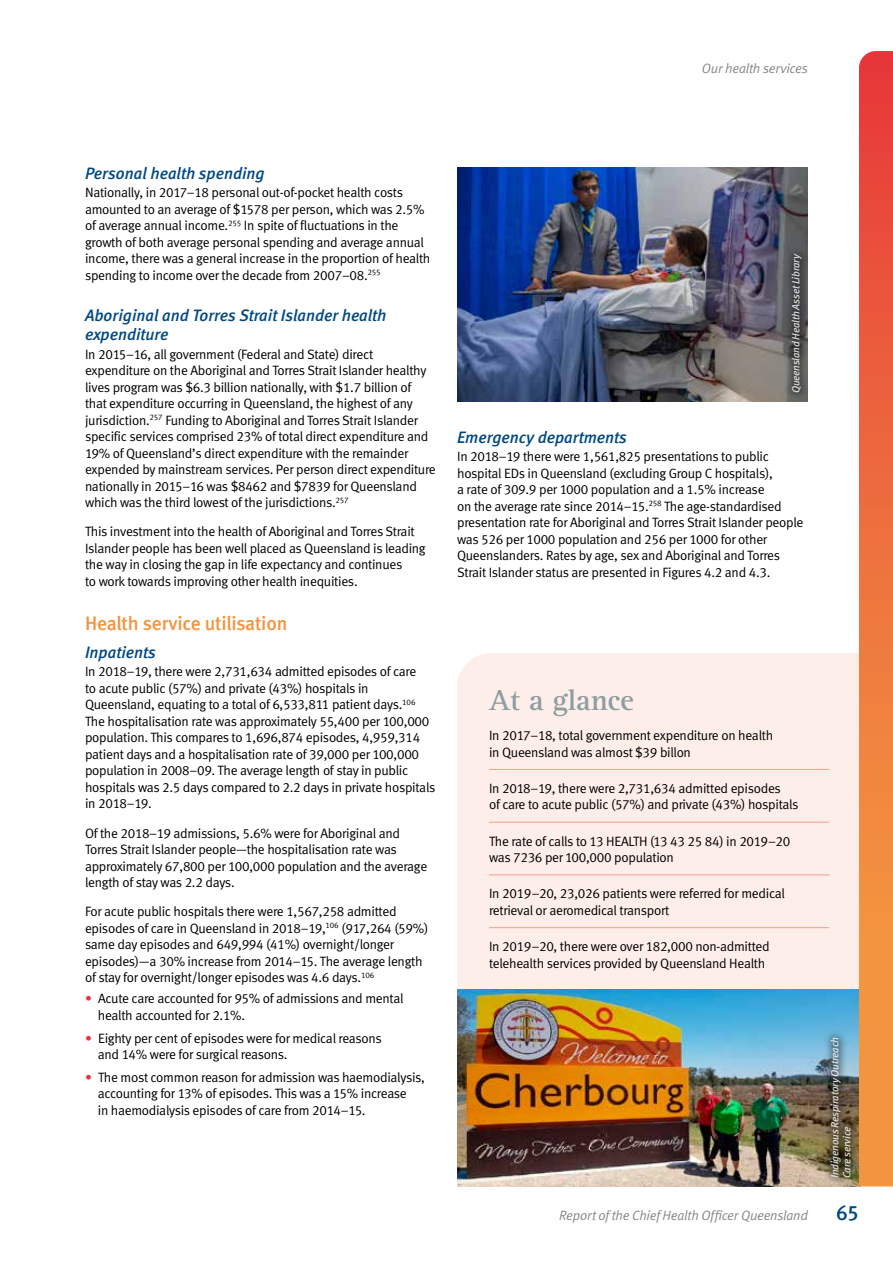
<style>
.page{position:relative;width:893px;height:1263px;background:#fff}
.page>*{position:absolute;margin:0;border:0;box-sizing:border-box;transform-origin:0 0}
.t1{font:700 30px "Rotis Serif";letter-spacing:-.01em;color:#8e9da1}
.t2{font:21px "Meta Medium LF";color:#004884}
.t3{font:19.5px "Meta Medium LF";letter-spacing:-.01em;color:#f4943f}
.t4{font:italic 16.5px/19.5px "Meta Medium LF";color:#004884}
.t5{font:13.5px/16.5px "Meta Normal LF";letter-spacing:-.02em;color:#000}
.t6{font:italic 13.5px "Meta Normal LF";letter-spacing:-.015em;color:#878787}
.t7{font:italic 10.5px/12px "Meta Medium LF";letter-spacing:-.02em;color:#fff}
.s1{color:#e73439}
</style>
<div class="page">
<div style="left:457px;top:653px;width:402px;height:336px;background:#feeeea"></div>
<img style="left:457px;top:989px;width:402px;height:197px">
<svg style="left:859px;top:51px;width:34px;height:1135px;background:#ee723d"></svg>
<div style="left:821px;top:1028px;width:39px;height:159px;background:#000;opacity:.6"></div>
<hr style="left:489px;top:769px;width:340px;height:1px;background:#f5a594">
<hr style="left:489px;top:822px;width:340px;height:1px;background:#f5a594">
<hr style="left:489px;top:874px;width:340px;height:1px;background:#f5a594">
<hr style="left:489px;top:927px;width:340px;height:1px;background:#f5a594">
<img style="left:457px;top:168px;width:351px;height:234px">
<div style="left:782px;top:245px;width:29px;height:157px;background:#000;opacity:.6"></div>
<p class="t6" style="left:702px;top:61px;width:108px">Our health services</p>
<p class="t4" style="left:85px;top:163px;width:181px">Personal health spending</p>
<p class="t5" style="left:85px;top:184px;width:347px">Nationally, in 2017–18 personal out-of-pocket health costs amounted to an average of $1578 per person, which was 2.5% of average annual income.<sup>255</sup> In spite of fluctuations in the growth of both average personal spending and average annual income, there was a general increase in the proportion of health spending to income over the decade from 2007–08.<sup>255</sup></p>
<p class="t4" style="left:85px;top:305px;width:303px">Aboriginal and Torres Strait Islander health expenditure</p>
<p class="t5" style="left:85px;top:346px;width:352px">In 2015–16, all government (Federal and State) direct expenditure on the Aboriginal and Torres Strait Islander healthy lives program was $6.3 billion nationally, with $1.7 billion of that expenditure occurring in Queensland, the highest of any jurisdiction.<sup>257</sup> Funding to Aboriginal and Torres Strait Islander specific services comprised 23% of total direct expenditure and 19% of Queensland’s direct expenditure with the remainder expended by mainstream services. Per person direct expenditure nationally in 2015–16 was $8462 and $7839 for Queensland which was the third lowest of the jurisdictions.<sup>257</sup></p>
<p class="t5" style="left:85px;top:523px;width:342px">This investment into the health of Aboriginal and Torres Strait Islander people has been well placed as Queensland is leading the way in closing the gap in life expectancy and continues<br>to work towards improving other health inequities.</p>
<h3 class="t3" style="left:85px;top:612px;width:204px">Health service utilisation</h3>
<p class="t4" style="left:85px;top:642px;width:72px">Inpatients</p>
<p class="t5" style="left:85px;top:663px;width:352px">In 2018–19, there were 2,731,634 admitted episodes of care<br>to acute public (57%) and private (43%) hospitals in Queensland, equating to a total of 6,533,811 patient days.<sup>106<br></sup>The hospitalisation rate was approximately 55,400 per 100,000 population. This compares to 1,696,874 episodes, 4,959,314 patient days and a hospitalisation rate of 39,000 per 100,000 population in 2008–09. The average length of stay in public hospitals was 2.5 days compared to 2.2 days in private hospitals in 2018–19.</p>
<p class="t5" style="left:85px;top:824px;width:344px">Of the 2018–19 admissions, 5.6% were for Aboriginal and Torres Strait Islander people—the hospitalisation rate was approximately 67,800 per 100,000 population and the average length of stay was 2.2 days.</p>
<p class="t5" style="left:85px;top:903px;width:345px">For acute public hospitals there were 1,567,258 admitted episodes of care in Queensland in 2018–19,<sup>106</sup> (917,264 (59%) same day episodes and 649,994 (41%) overnight/longer episodes)—a 30% increase from 2014–15. The average length of stay for overnight/longer episodes was 4.6 days.<sup>106</sup></p>
<p class="t5" style="left:98px;top:990px;width:307px;text-indent:-13px"><span class="s1">•</span> Acute care accounted for 95% of admissions and mental health accounted for 2.1%.</p>
<p class="t5" style="left:98px;top:1029px;width:286px;text-indent:-13px"><span class="s1">•</span> Eighty per cent of episodes were for medical reasons and 14% were for surgical reasons.</p>
<p class="t5" style="left:98px;top:1069px;width:329px;text-indent:-13px"><span class="s1">•</span> The most common reason for admission was haemodialysis, accounting for 13% of episodes. This was a 15% increase<br>in haemodialysis episodes of care from 2014–15.</p>
<p class="t7" style="left:790px;top:393px;width:141px;rotate:-90deg">Queensland Health Asset Library</p>
<p class="t4" style="left:457px;top:427px;width:171px">Emergency departments</p>
<p class="t5" style="left:457px;top:448px;width:348px">In 2018–19 there were 1,561,825 presentations to public hospital EDs in Queensland (excluding Group C hospitals),<br>a rate of 309.9 per 1000 population and a 1.5% increase<br>on the average rate since 2014–15.<sup>258</sup> The age-standardised presentation rate for Aboriginal and Torres Strait Islander people was 526 per 1000 population and 256 per 1000 for other Queenslanders. Rates by age, sex and Aboriginal and Torres Strait Islander status are presented in Figures 4.2 and 4.3.</p>
<h1 class="t1" style="left:489px;top:682px;width:146px">At a glance</h1>
<p class="t5" style="left:489px;top:727px;width:286px">In 2017–18, total government expenditure on health in Queensland was almost $39 billon</p>
<p class="t5" style="left:489px;top:780px;width:311px">In 2018–19, there were 2,731,634 admitted episodes<br>of care to acute public (57%) and private (43%) hospitals</p>
<p class="t5" style="left:489px;top:832px;width:303px">The rate of calls to 13 HEALTH (13 43 25 84) in 2019–20 was 7236 per 100,000 population</p>
<p class="t5" style="left:489px;top:885px;width:297px">In 2019–20, 23,026 patients were referred for medical retrieval or aeromedical transport</p>
<p class="t5" style="left:489px;top:938px;width:282px">In 2019–20, there were over 182,000 non-admitted telehealth services provided by Queensland Health</p>
<p class="t7" style="left:829px;top:1178px;width:142px;rotate:-90deg">Indigenous Respiratory Outreach<br>Care service</p>
<p class="t6" style="left:559px;top:1208px;width:250px">Report of the Chief Health Officer Queensland</p>
<h2 class="t2" style="left:836px;top:1201px;width:24px">65</h2>
</div>
